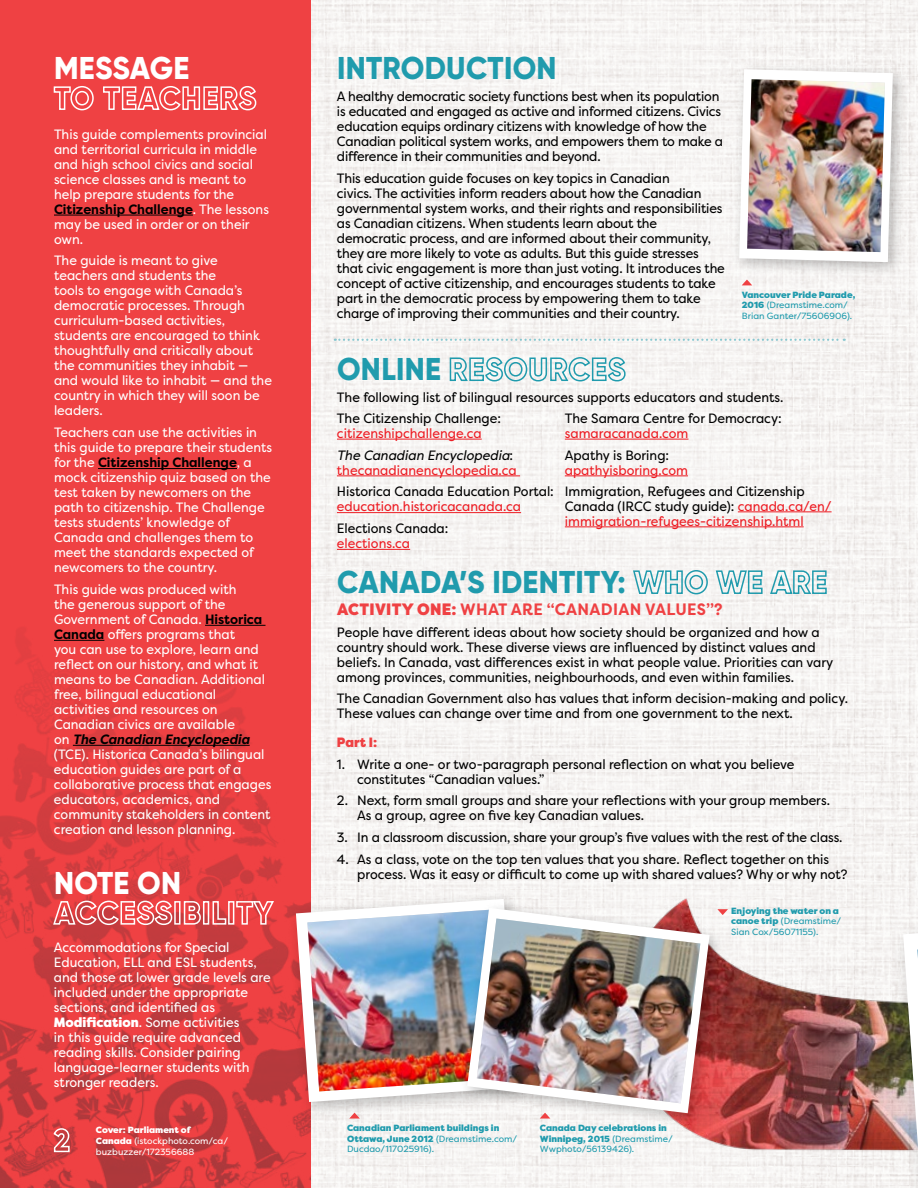
<style>
.page{position:relative;width:918px;height:1188px;background:#fff}
.page>*{position:absolute;margin:0;border:0;box-sizing:border-box;transform-origin:0 0}
.t1{font:800 31.5px "Gilroy";letter-spacing:.01em;color:#209bad;scale:.95 1}
.t2{font:800 31.5px "Gilroy";letter-spacing:.01em;color:#fff;scale:.95 1}
.t3{font:700 16.5px "Filson Pro";letter-spacing:.02em;color:#ef4143;scale:.95 1}
.t4{font:13.5px/15px "Filson Pro";letter-spacing:-.01em;color:#000;scale:.95 1}
.t5{font:13.5px/15px "Filson Pro";color:#fff;scale:.95 1}
.t6{font:13.5px/21.8px "Filson Pro";color:#ed1d24;scale:.95 1}
.t7{font:900 13.5px "Filson Pro";color:#ef4143;scale:.95 1}
.t8{font:900 9px/10.8px "Filson Pro";color:#209bad}
.t9{font:9px/10.8px "Filson Pro";color:#209bad}
.t10{font:9px/10.8px "Filson Pro";color:#fff}
.s1{font-weight:700;color:#000}
.s2{font-weight:700;font-style:italic;color:#000}
.s3{font-weight:900}
.s4{font-style:italic;color:#000}
.s5{color:#000}
.s6{color:#ed1d24}
.s7{font-weight:400}
</style>
<div class="page">
<img style="left:310px;top:0;width:608px;height:1188px">
<svg style="left:632px;top:569px;width:77px;height:26px"></svg>
<svg style="left:715px;top:570px;width:48px;height:25px"></svg>
<svg style="left:769px;top:570px;width:59px;height:25px"></svg>
<svg style="left:449px;top:356px;width:177px;height:26px"></svg>
<hr style="left:337px;top:439px;width:145px;height:1px;background:#ed1d24">
<hr style="left:337px;top:476px;width:183px;height:1px;background:#ed1d24">
<hr style="left:337px;top:512px;width:184px;height:1px;background:#ed1d24">
<hr style="left:337px;top:549px;width:73px;height:1px;background:#ed1d24">
<hr style="left:565px;top:439px;width:124px;height:1px;background:#ed1d24">
<hr style="left:565px;top:476px;width:123px;height:1px;background:#ed1d24">
<hr style="left:738px;top:512px;width:94px;height:1px;background:#ed1d24">
<hr style="left:565px;top:527px;width:239px;height:1px;background:#ed1d24">
<img style="left:0;top:0;width:310px;height:1188px">
<hr style="left:54px;top:215px;width:139px;height:1px;background:#000">
<hr style="left:98px;top:468px;width:139px;height:1px;background:#000">
<hr style="left:205px;top:625px;width:61px;height:1px;background:#000">
<hr style="left:54px;top:640px;width:50px;height:1px;background:#000">
<hr style="left:73px;top:745px;width:177px;height:1px;background:#000">
<svg style="left:52px;top:900px;width:121px;height:26px;background:#e67577"></svg>
<div style="left:174px;top:901px;width:7px;height:24px;border:2px solid #fff"></div>
<svg style="left:183px;top:900px;width:19px;height:25px"></svg>
<div style="left:203px;top:901px;width:6px;height:24px;border:2px solid #fff"></div>
<svg style="left:212px;top:900px;width:15px;height:25px"></svg>
<div style="left:228px;top:901px;width:6px;height:24px;border:2px solid #fff"></div>
<svg style="left:235px;top:900px;width:40px;height:25px"></svg>
<svg style="left:53px;top:85px;width:41px;height:26px"></svg>
<svg style="left:102px;top:85px;width:155px;height:26px;background:#f3797a"></svg>
<img style="left:585px;top:880px;width:333px;height:287px">
<div style="left:287px;top:889px;width:248px;height:232px;background:#000;opacity:.25"></div>
<svg style="left:296px;top:899px;width:221px;height:203px"></svg>
<div style="left:459px;top:900px;width:266px;height:229px;background:#000;opacity:.25"></div>
<svg style="left:467px;top:908px;width:243px;height:205px"></svg>
<img style="left:307px;top:909px;width:393px;height:194px">
<img style="left:477px;top:919px;width:223px;height:184px">
<div style="left:731px;top:60px;width:179px;height:219px;background:#000;opacity:.25"></div>
<svg style="left:739px;top:69px;width:154px;height:193px"></svg>
<img style="left:747px;top:79px;width:138px;height:173px">
<svg style="left:540px;top:1113px;width:10px;height:6px"></svg>
<svg style="left:742px;top:280px;width:10px;height:5px"></svg>
<svg style="left:717px;top:909px;width:11px;height:6px"></svg>
<svg style="left:335px;top:339px;width:510px;height:2px"></svg>
<div style="left:890px;top:904px;width:28px;height:284px;background:#000;opacity:.25"></div>
<svg style="left:903px;top:933px;width:15px;height:214px"></svg>
<svg style="left:349px;top:1113px;width:11px;height:6px"></svg>
<svg style="left:53px;top:1127px;width:17px;height:26px"></svg>
<h1 class="t2" style="left:54px;top:48px;width:144px">MESSAGE</h1>
<p class="t5" style="left:54px;top:126px;width:228px">This guide complements provincial and territorial curricula in middle and high school civics and social science classes and is meant to help prepare students for the<br><span class="s1">Citizenship Challenge</span>. The lessons may be used in order or on their own.</p>
<p class="t5" style="left:54px;top:253px;width:231px">The guide is meant to give teachers and students the<br>tools to engage with Canada’s democratic processes. Through curriculum-based activities, students are encouraged to think thoughtfully and critically about the communities they inhabit — and would like to inhabit — and the country in which they will soon be leaders.</p>
<p class="t5" style="left:54px;top:425px;width:231px">Teachers can use the activities in this guide to prepare their students for the <span class="s1">Citizenship Challenge</span>, a mock citizenship quiz based on the test taken by newcomers on the path to citizenship. The Challenge tests students’ knowledge of<br>Canada and challenges them to meet the standards expected of newcomers to the country.</p>
<p class="t5" style="left:54px;top:581px;width:230px">This guide was produced with<br>the generous support of the<br>Government of Canada. <span class="s1">Historica<br>Canada</span> offers programs that<br>you can use to explore, learn and reflect on our history, and what it means to be Canadian. Additional free, bilingual educational activities and resources on<br>Canadian civics are available<br>o n <span class="s2">The Canadian Encyclopedia </span>(TCE). Historica Canada’s bilingual education guides are part of a collaborative process that engages educators, academics, and community stakeholders in content creation and lesson planning.</p>
<h1 class="t2" style="left:54px;top:863px;width:135px">NOTE ON</h1>
<p class="t5" style="left:54px;top:940px;width:230px">Accommodations for Special<br>Education, ELL and ESL students, and those at lower grade levels are included under the appropriate sections, and identified as<br><span class="s3">Modification</span>. Some activities<br>in this guide require advanced reading skills. Consider pairing language-learner students with stronger readers.</p>
<p class="t10" style="left:96px;top:1125px;width:134px"><span class="s3">Cover: Parliament of<br>Canada</span> (istockphoto.com/ca/ buzbuzzer/172356688</p>
<h1 class="t1" style="left:337px;top:48px;width:233px">INTRODUCTION</h1>
<p class="t4" style="left:337px;top:89px;width:408px">A healthy democratic society functions best when its population is educated and engaged as active and informed citizens. Civics education equips ordinary citizens with knowledge of how the Canadian political system works, and empowers them to make a difference in their communities and beyond.</p>
<p class="t4" style="left:337px;top:170px;width:410px">This education guide focuses on key topics in Canadian<br>civics. The activities inform readers about how the Canadian governmental system works, and their rights and responsibilities as Canadian citizens. When students learn about the democratic process, and are informed about their community, they are more likely to vote as adults. But this guide stresses that civic engagement is more than just voting. It introduces the concept of active citizenship, and encourages students to take part in the democratic process by empowering them to take charge of improving their communities and their country.</p>
<p class="t9" style="left:742px;top:289px;width:115px"><span class="s3">Vancouver Pride Parade,<br>2016</span> (Dreamstime.com/<br>Brian Ganter/75606906).</p>
<h1 class="t1" style="left:337px;top:349px;width:111px">ONLINE</h1>
<p class="t4" style="left:337px;top:387px;width:472px;line-height:20.7px">The following list of bilingual resources supports educators and students.<br>The Citizenship Challenge:</p>
<p class="t6" style="left:337px;top:422px;width:187px">citizenshipchallenge.ca<br><span class="s4">The Canadian Encyclopedia</span><span class="s5">:</span></p>
<p class="t6" style="left:337px;top:459px;width:191px">thecanadianencyclopedia.ca</p>
<p class="t4" style="left:337px;top:484px;width:230px">Historica Canada Education Portal:</p>
<p class="t6" style="left:337px;top:495px;width:195px">education.historicacanada.ca</p>
<p class="t4" style="left:337px;top:521px;width:119px">Elections Canada:</p>
<p class="t6" style="left:337px;top:532px;width:79px">elections.ca</p>
<p class="t4" style="left:565px;top:410px;width:230px">The Samara Centre for Democracy:</p>
<p class="t6" style="left:565px;top:422px;width:132px">samaracanada.com</p>
<p class="t4" style="left:565px;top:447px;width:111px">Apathy is Boring:</p>
<p class="t6" style="left:565px;top:459px;width:131px">apathyisboring.com</p>
<p class="t4" style="left:565px;top:483px;width:282px">Immigration, Refugees and Citizenship<br>Canada (IRCC study guide): <span class="s6">canada.ca/en/ immigration-refugees-citizenship.html</span></p>
<h1 class="t1" style="left:337px;top:562px;width:306px">CANADA’S IDENTITY:</h1>
<p class="t3" style="left:337px;top:599px;width:407px"><span class="s3">ACTIVITY ONE:</span> WHAT ARE “CANADIAN VALUES”?</p>
<p class="t4" style="left:337px;top:624px;width:524px">People have different ideas about how society should be organized and how a country should work. These diverse views are influenced by distinct values and beliefs. In Canada, vast differences exist in what people value. Priorities can vary among provinces, communities, neighbourhoods, and even within families.</p>
<p class="t4" style="left:337px;top:691px;width:540px">The Canadian Government also has values that inform decision-making and policy.<br>These values can change over time and from one government to the next.</p>
<p class="t7" style="left:337px;top:734px;width:44px">Part I:</p>
<p class="t4" style="left:357px;top:756px;width:462px;text-indent:-20px">1. Write a one- or two-paragraph personal reflection on what you believe constitutes “Canadian values.”</p>
<p class="t4" style="left:357px;top:793px;width:499px;text-indent:-20px">2. Next, form small groups and share your reflections with your group members.<br>As a group, agree on five key Canadian values.</p>
<p class="t4" style="left:337px;top:830px;width:534px">3. In a classroom discussion, share your group’s five values with the rest of the class.</p>
<p class="t4" style="left:357px;top:852px;width:518px;text-indent:-20px">4. As a class, vote on the top ten values that you share. Reflect together on this process. Was it easy or difficult to come up with shared values? Why or why not?</p>
<p class="t9" style="left:731px;top:905px;width:112px"><span class="s3">Enjoying the water on a canoe trip</span> (Dreamstime/<br>Sian Cox/56071155).</p>
<p class="t8" style="left:347px;top:1122px;width:172px">Canadian Parliament buildings in<br>Ottawa, June 2012 <span class="s7">(Dreamstime.com/<br>Ducdao/117025916).</span></p>
<p class="t8" style="left:540px;top:1122px;width:134px">Canada Day celebrations in<br>Winnipeg, 2015 <span class="s7">(Dreamstime/<br>Wwphoto/56139426).</span></p>
</div>
